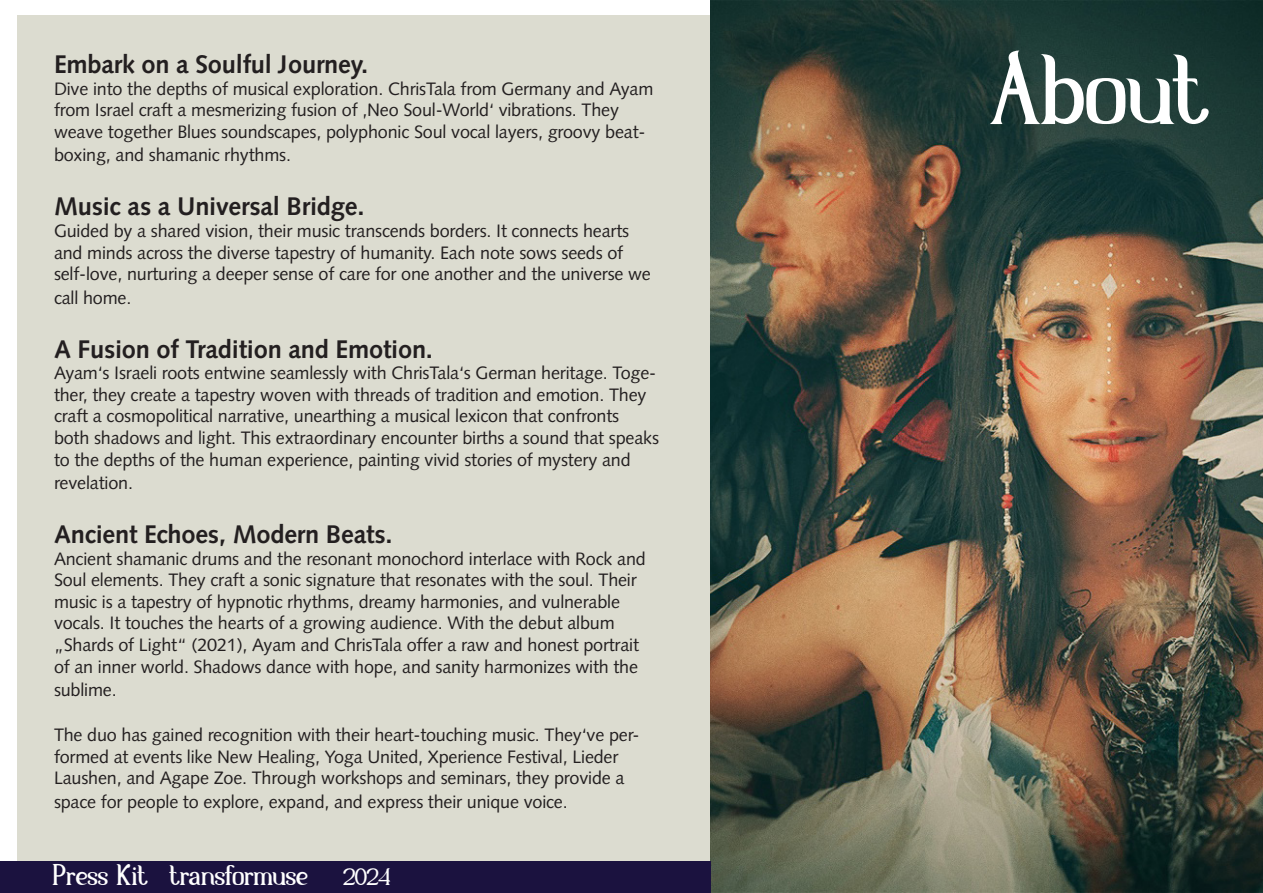
<style>
.page{position:relative;width:1263px;height:893px;background:#fff}
.page>*{position:absolute;margin:0;border:0;box-sizing:border-box;transform-origin:0 0}
.Absatzformat_2{font:105px "Yunan";color:#fff}
.Absatzformat_2-2{font:30px "Yunan";color:#fff}
.t1{font:700 25.5px "Syntax LT Std";letter-spacing:-.01em;color:#231f20}
.t2{font:18px/21.6px "Syntax LT Std";letter-spacing:-.01em;color:#231f20}
.s1{font-size:24px}
</style>
<div class="page">
<div style="left:17px;top:16px;width:1246px;height:847px;background:#dcdcd0"></div>
<img style="left:710px;top:0;width:553px;height:893px">
<div style="left:0;top:861px;width:710px;height:32px;background:#1b123f"></div>
<p class="t1" style="left:54px;top:50px;width:316px">Embark on a Soulful Journey.</p>
<p class="t2" style="left:54px;top:78px;width:601px">Dive into the depths of musical exploration. ChrisTala from Germany and Ayam from Israel craft a mesmerizing fusion of ‚Neo Soul-World‘ vibrations. They weave together Blues soundscapes, polyphonic Soul vocal layers, groovy beat-</p>
<p class="t2" style="left:54px;top:144px;width:239px">boxing, and shamanic rhythms.</p>
<p class="t1" style="left:54px;top:192px;width:312px">Music as a Universal Bridge.</p>
<p class="t2" style="left:54px;top:220px;width:598px">Guided by a shared vision, their music transcends borders. It connects hearts and minds across the diverse tapestry of humanity. Each note sows seeds of self-love, nurturing a deeper sense of care for one another and the universe we</p>
<p class="t2" style="left:54px;top:287px;width:79px">call home.</p>
<p class="t1" style="left:54px;top:334px;width:381px">A Fusion of Tradition and Emotion.</p>
<p class="t2" style="left:54px;top:362px;width:606px">Ayam‘s Israeli roots entwine seamlessly with ChrisTala‘s German heritage. Toge&shy;ther, they create a tapestry woven with threads of tradition and emotion. They craft a cosmopolitical narrative, unearthing a musical lexicon that confronts both shadows and light. This extraordinary encounter births a sound that speaks to the depths of the human experience, painting vivid stories of mystery and</p>
<p class="t2" style="left:54px;top:472px;width:81px">revelation.</p>
<p class="t1" style="left:54px;top:520px;width:340px">Ancient Echoes, Modern Beats.</p>
<p class="t2" style="left:54px;top:548px;width:593px">Ancient shamanic drums and the resonant monochord interlace with Rock and Soul elements. They craft a sonic signature that resonates with the soul. Their music is a tapestry of hypnotic rhythms, dreamy harmonies, and vulnerable vocals. It touches the hearts of a growing audience. With the debut album „Shards of Light“ (2021), Ayam and ChrisTala offer a raw and honest portrait of an inner world. Shadows dance with hope, and sanity harmonizes with the</p>
<p class="t2" style="left:54px;top:679px;width:64px">sublime.</p>
<p class="t2" style="left:54px;top:724px;width:587px">The duo has gained recognition with their heart-touching music. They‘ve per&shy;formed at events like New Healing, Yoga United, Xperience Festival, Lieder<br>Laushen, and Agape Zoe. Through workshops and seminars, they provide a</p>
<p class="t2" style="left:54px;top:791px;width:515px">space for people to explore, expand, and express their unique voice.</p>
<p class="Absatzformat_2-2" style="left:53px;top:857px;width:339px">Press Kit transformuse <span class="s1">2024</span></p>
<p class="Absatzformat_2" style="left:990px;top:24px;width:220px">About</p>
</div>
